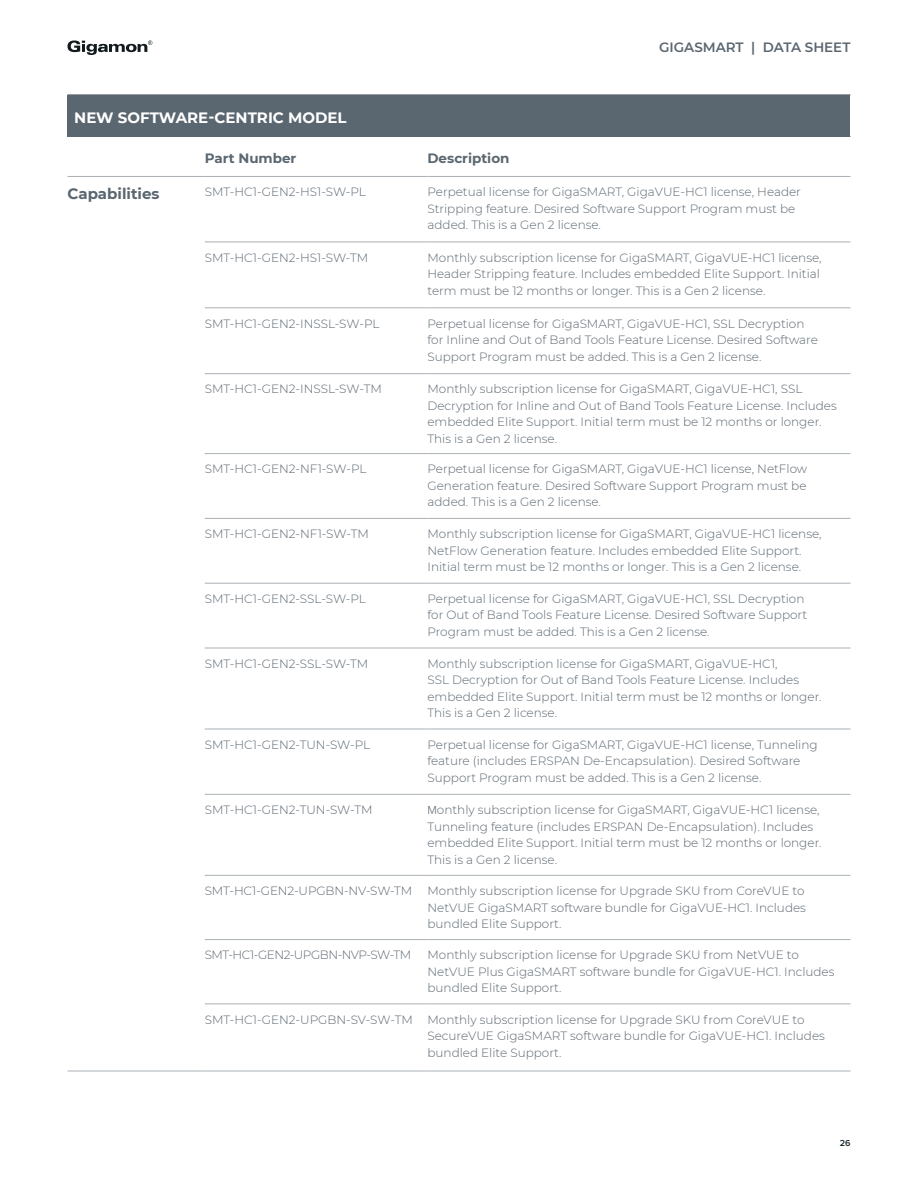
<style>
.page{position:relative;width:918px;height:1188px;background:#fff}
.page>*{position:absolute;margin:0;border:0;box-sizing:border-box;transform-origin:0 0}
.t1{font:700 15px "Montserrat";color:#fff}
.t2{font:700 15px "Montserrat";color:#5a6670}
.t3{font:700 13.5px "Montserrat";color:#5a6670}
.t4{font:600 13.5px "Montserrat";color:#5a6670}
.t5{font:300 12px/16.5px "Montserrat";color:#5a6670}
.t6{font:300 12px "Montserrat";letter-spacing:-.04em;color:#5a6670}
.t7{font:600 9px "Proxima Nova";color:#142228}
.s1{font-family:"Proxima Nova"}
</style>
<div class="page">
<svg style="left:68px;top:40px;width:84px;height:15px"></svg>
<div style="left:68px;top:95px;width:782px;height:41px;background:#5a6670"></div>
<hr style="left:68px;top:1071px;width:137px;height:1px;background:#aab0b4">
<hr style="left:205px;top:1071px;width:222px;height:1px;background:#aab0b4">
<hr style="left:427px;top:1071px;width:423px;height:1px;background:#aab0b4">
<hr style="left:205px;top:242px;width:222px;height:1px;background:#aab0b4">
<hr style="left:205px;top:308px;width:222px;height:1px;background:#aab0b4">
<hr style="left:205px;top:373px;width:222px;height:1px;background:#aab0b4">
<hr style="left:205px;top:453px;width:222px;height:1px;background:#aab0b4">
<hr style="left:205px;top:518px;width:222px;height:1px;background:#aab0b4">
<hr style="left:205px;top:583px;width:222px;height:1px;background:#aab0b4">
<hr style="left:205px;top:648px;width:222px;height:1px;background:#aab0b4">
<hr style="left:205px;top:729px;width:222px;height:1px;background:#aab0b4">
<hr style="left:205px;top:794px;width:222px;height:1px;background:#aab0b4">
<hr style="left:205px;top:875px;width:222px;height:1px;background:#aab0b4">
<hr style="left:205px;top:939px;width:222px;height:1px;background:#aab0b4">
<hr style="left:205px;top:1004px;width:222px;height:1px;background:#aab0b4">
<hr style="left:427px;top:242px;width:423px;height:1px;background:#aab0b4">
<hr style="left:427px;top:308px;width:423px;height:1px;background:#aab0b4">
<hr style="left:427px;top:373px;width:423px;height:1px;background:#aab0b4">
<hr style="left:427px;top:453px;width:423px;height:1px;background:#aab0b4">
<hr style="left:427px;top:518px;width:423px;height:1px;background:#aab0b4">
<hr style="left:427px;top:583px;width:423px;height:1px;background:#aab0b4">
<hr style="left:427px;top:648px;width:423px;height:1px;background:#aab0b4">
<hr style="left:427px;top:729px;width:423px;height:1px;background:#aab0b4">
<hr style="left:427px;top:794px;width:423px;height:1px;background:#aab0b4">
<hr style="left:427px;top:875px;width:423px;height:1px;background:#aab0b4">
<hr style="left:427px;top:939px;width:423px;height:1px;background:#aab0b4">
<hr style="left:427px;top:1004px;width:423px;height:1px;background:#aab0b4">
<hr style="left:68px;top:94px;width:137px;height:1px;background:#5a6670">
<hr style="left:205px;top:94px;width:222px;height:1px;background:#5a6670">
<hr style="left:427px;top:94px;width:423px;height:1px;background:#5a6670">
<hr style="left:68px;top:136px;width:137px;height:1px;background:#5a6670">
<hr style="left:205px;top:136px;width:222px;height:1px;background:#5a6670">
<hr style="left:427px;top:136px;width:423px;height:1px;background:#5a6670">
<hr style="left:68px;top:176px;width:137px;height:1px;background:#aab0b4">
<hr style="left:205px;top:176px;width:222px;height:1px;background:#aab0b4">
<hr style="left:427px;top:176px;width:423px;height:1px;background:#aab0b4">
<p class="t4" style="left:659px;top:38px;width:193px">GIGASMART | DATA SHEET</p>
<p class="t1" style="left:74px;top:107px;width:274px">NEW SOFTWARE-CENTRIC MODEL</p>
<p class="t3" style="left:205px;top:148px;width:93px">Part Number</p>
<p class="t3" style="left:427px;top:148px;width:84px">Description</p>
<p class="t2" style="left:68px;top:183px;width:94px">Capabilities</p>
<p class="t5" style="left:205px;top:183px;width:163px">SMT-HC1-GEN2-HS1-SW-PL</p>
<p class="t5" style="left:427px;top:183px;width:375px">Perpetual license for GigaSMART, GigaVUE-HC1 license, Header<br>Stripping feature. Desired Software Support Program must be added. This is a Gen 2 license.</p>
<p class="t5" style="left:205px;top:249px;width:165px">SMT-HC1-GEN2-HS1-SW-TM</p>
<p class="t5" style="left:427px;top:249px;width:396px">Monthly subscription license for GigaSMART, GigaVUE-HC1 license,<br>Header Stripping feature. Includes embedded Elite Support. Initial term must be 12 months or longer. This is a Gen 2 license.</p>
<p class="t5" style="left:205px;top:315px;width:176px">SMT-HC1-GEN2-INSSL-SW-PL</p>
<p class="t5" style="left:427px;top:315px;width:392px">Perpetual license for GigaSMART, GigaVUE-HC1, SSL Decryption for Inline and Out of Band Tools Feature License. Desired Software<br>Support Program must be added. This is a Gen 2 license.</p>
<p class="t5" style="left:205px;top:381px;width:179px">SMT-HC1-GEN2-INSSL-SW-TM</p>
<p class="t5" style="left:427px;top:381px;width:411px">Monthly subscription license for GigaSMART, GigaVUE-HC1, SSL Decryption for Inline and Out of Band Tools Feature License. Includes embedded Elite Support. Initial term must be 12 months or longer.<br>This is a Gen 2 license.</p>
<p class="t5" style="left:205px;top:460px;width:163px">SMT-HC1-GEN2-NF1-SW-PL</p>
<p class="t5" style="left:427px;top:460px;width:381px;text-align:justify">Perpetual license for GigaSMART, GigaVUE-HC1 license, NetFlow Generation feature. Desired Software Support Program must be added. This is a Gen 2 license.</p>
<p class="t5" style="left:205px;top:525px;width:166px">SMT-HC1-GEN2-NF1-SW-TM</p>
<p class="t5" style="left:427px;top:525px;width:396px">Monthly subscription license for GigaSMART, GigaVUE-HC1 license,<br>NetFlow Generation feature. Includes embedded Elite Support.<br>Initial term must be 12 months or longer. This is a Gen 2 license.</p>
<p class="t5" style="left:205px;top:590px;width:163px">SMT-HC1-GEN2-SSL-SW-PL</p>
<p class="t5" style="left:427px;top:590px;width:381px">Perpetual license for GigaSMART, GigaVUE-HC1, SSL Decryption for Out of Band Tools Feature License. Desired Software Support<br>Program must be added. This is a Gen 2 license.</p>
<p class="t5" style="left:205px;top:655px;width:165px">SMT-HC1-GEN2-SSL-SW-TM</p>
<p class="t5" style="left:427px;top:655px;width:396px">Monthly subscription license for GigaSMART, GigaVUE-HC1,<br>SSL Decryption for Out of Band Tools Feature License. Includes embedded Elite Support. Initial term must be 12 months or longer.<br>This is a Gen 2 license.</p>
<p class="t5" style="left:205px;top:736px;width:167px">SMT-HC1-GEN2-TUN-SW-PL</p>
<p class="t5" style="left:427px;top:736px;width:392px">Perpetual license for GigaSMART, GigaVUE-HC1 license, Tunneling feature (includes ERSPAN De-Encapsulation). Desired Software<br>Support Program must be added. This is a Gen 2 license.</p>
<p class="t5" style="left:205px;top:801px;width:169px">SMT-HC1-GEN2-TUN-SW-TM</p>
<p class="t5" style="left:427px;top:801px;width:396px"><span class="s1">M</span>onthly subscription license for GigaSMART, GigaVUE-HC1 license, Tunneling feature (includes ERSPAN De-Encapsulation). Includes embedded Elite Support. Initial term must be 12 months or longer.<br>This is a Gen 2 license.</p>
<p class="t5" style="left:205px;top:882px;width:209px">SMT-HC1-GEN2-UPGBN-NV-SW-TM</p>
<p class="t5" style="left:427px;top:882px;width:380px">Monthly subscription license for Upgrade SKU from CoreVUE to<br>NetVUE GigaSMART software bundle for GigaVUE-HC1. Includes bundled Elite Support.</p>
<p class="t6" style="left:205px;top:947px;width:208px">SMT-HC1-GEN2-UPGBN-NVP-SW-TM</p>
<p class="t5" style="left:427px;top:946px;width:409px">Monthly subscription license for Upgrade SKU from NetVUE to<br>NetVUE Plus GigaSMART software bundle for GigaVUE-HC1. Includes bundled Elite Support.</p>
<p class="t5" style="left:427px;top:1011px;width:399px;text-indent:-223px">SMT-HC1-GEN2-UPGBN-SV-SW-TM Monthly subscription license for Upgrade SKU from CoreVUE to<br>SecureVUE GigaSMART software bundle for GigaVUE-HC1. Includes bundled Elite Support.</p>
<p class="t7" style="left:840px;top:1137px;width:12px">26</p>
</div>
